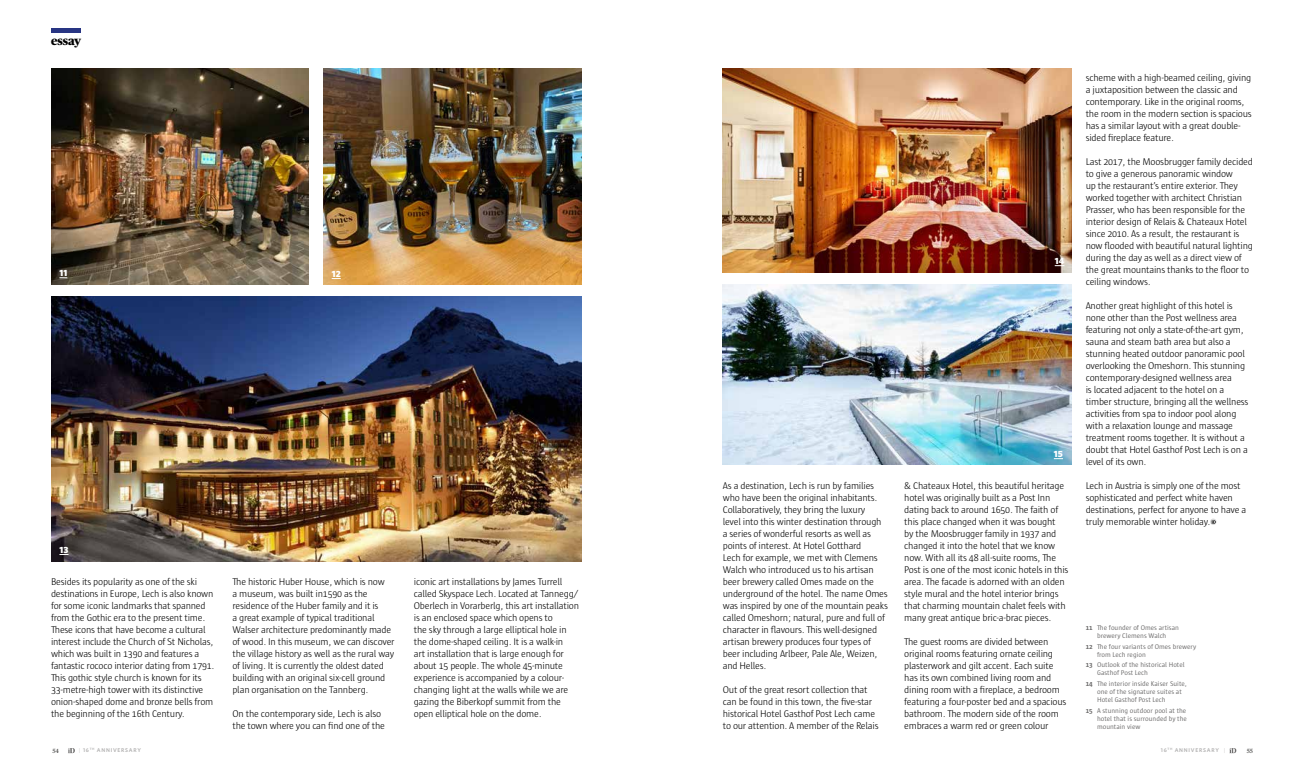
<style>
.page{position:relative;width:1304px;height:780px;background:#fff}
.page>*{position:absolute;margin:0;border:0;box-sizing:border-box;transform-origin:0 0}
.t1{font:900 12px "Publico Headline";color:#000}
.t2{font:300 10px/12px "Sun";letter-spacing:-.025em;color:#000}
.t3{font:900 9px "Whitney";letter-spacing:.025em;color:#fff}
.t4{font:7px/8px "Sun";color:#706f6f}
.t5{font:500 6px "Publico Headline";color:#575756}
.t6{font:600 5.5px "Whitney";letter-spacing:.14em;color:#b3b2b2}
.s1{font-weight:700}
.s2{font-weight:300}
</style>
<div class="page">
<hr style="left:51px;top:28px;width:30px;height:4px;background:#283583">
<svg style="left:1229px;top:748px;width:7px;height:5px"></svg>
<svg style="left:68px;top:748px;width:7px;height:5px"></svg>
<svg style="left:1210px;top:518px;width:6px;height:7px"></svg>
<svg style="left:1211px;top:520px;width:5px;height:3px"></svg>
<img style="left:51px;top:69px;width:258px;height:216px">
<img style="left:323px;top:69px;width:258px;height:216px">
<img style="left:51px;top:297px;width:530px;height:264px">
<img style="left:723px;top:69px;width:348px;height:204px">
<img style="left:723px;top:285px;width:348px;height:180px">
<p class="t1" style="left:51px;top:32px;width:32px">essay</p>
<p class="t3" style="left:59px;top:267px;width:9px">11</p>
<p class="t3" style="left:332px;top:268px;width:11px">12</p>
<p class="t3" style="left:59px;top:544px;width:11px">13</p>
<p class="t2" style="left:51px;top:575px;width:165px">Besides its popularity as one of the ski destinations in Europe, Lech is also known for some iconic landmarks that spanned from the Gothic era to the present time.<br>These icons that have become a cultural interest include the Church of St Nicholas, which was built in 1390 and features a fantastic rococo interior dating from 1791.<br>This gothic style church is known for its 33-metre-high tower with its distinctive onion-shaped dome and bronze bells from the beginning of the 16th Century.</p>
<p class="t2" style="left:232px;top:575px;width:164px">The historic Huber House, which is now<br>a museum, was built in1590 as the residence of the Huber family and it is<br>a great example of typical traditional Walser architecture predominantly made of wood. In this museum, we can discover the village history as well as the rural way of living. It is currently the oldest dated building with an original six-cell ground plan organisation on the Tannberg.</p>
<p class="t2" style="left:232px;top:707px;width:154px">On the contemporary side, Lech is also the town where you can find one of the</p>
<p class="t2" style="left:414px;top:575px;width:167px">iconic art installations by James Turrell called Skyspace Lech. Located at Tannegg/ Oberlech in Vorarberlg, this art installation is an enclosed space which opens to<br>the sky through a large elliptical hole in the dome-shaped ceiling. It is a walk-in<br>art installation that is large enough for about 15 people. The whole 45-minute experience is accompanied by a colour&shy;changing light at the walls while we are gazing the Biberkopf summit from the open elliptical hole on the dome.</p>
<p class="t3" style="left:1055px;top:255px;width:11px">14</p>
<p class="t2" style="left:723px;top:479px;width:167px">As a destination, Lech is run by families who have been the original inhabitants.<br>Collaboratively, they bring the luxury<br>level into this winter destination through a series of wonderful resorts as well as points of interest. At Hotel Gotthard<br>Lech for example, we met with Clemens Walch who introduced us to his artisan beer brewery called Omes made on the underground of the hotel. The name Omes was inspired by one of the mountain peaks called Omeshorn; natural, pure and full of character in flavours. This well-designed artisan brewery produces four types of beer including Arlbeer, Pale Ale, Weizen, and Helles.</p>
<p class="t2" style="left:723px;top:683px;width:157px">Out of the great resort collection that can be found in this town, the five-star historical Hotel Gasthof Post Lech came to our attention. A member of the Relais</p>
<p class="t3" style="left:1054px;top:448px;width:11px">15</p>
<p class="t2" style="left:904px;top:479px;width:166px">&amp; Chateaux Hotel, this beautiful heritage hotel was originally built as a Post Inn dating back to around 1650. The faith of this place changed when it was bought<br>by the Moosbrugger family in 1937 and changed it into the hotel that we know now. With all its 48 all-suite rooms, The Post is one of the most iconic hotels in this area. The facade is adorned with an olden style mural and the hotel interior brings that charming mountain chalet feels with many great antique bric-a-brac pieces.</p>
<p class="t2" style="left:904px;top:635px;width:164px">The guest rooms are divided between original rooms featuring ornate ceiling plasterwork and gilt accent. Each suite has its own combined living room and dining room with a fireplace, a bedroom featuring a four-poster bed and a spacious bathroom. The modern side of the room embraces a warm red or green colour</p>
<p class="t2" style="left:1086px;top:71px;width:168px">scheme with a high-beamed ceiling, giving a juxtaposition between the classic and contemporary. Like in the original rooms, the room in the modern section is spacious has a similar layout with a great double&shy;sided fireplace feature.</p>
<p class="t2" style="left:1086px;top:155px;width:169px">Last 2017, the Moosbrugger family decided to give a generous panoramic window<br>up the restaurant’s entire exterior. They worked together with architect Christian Prasser, who has been responsible for the interior design of Relais &amp; Chateaux Hotel since 2010. As a result, the restaurant is now flooded with beautiful natural lighting during the day as well as a direct view of the great mountains thanks to the floor to ceiling windows.</p>
<p class="t2" style="left:1086px;top:299px;width:164px">Another great highlight of this hotel is none other than the Post wellness area featuring not only a state-of-the-art gym, sauna and steam bath area but also a stunning heated outdoor panoramic pool overlooking the Omeshorn. This stunning contemporary-designed wellness area<br>is located adjacent to the hotel on a timber structure, bringing all the wellness activities from spa to indoor pool along with a relaxation lounge and massage treatment rooms together. It is without a doubt that Hotel Gasthof Post Lech is on a level of its own.</p>
<p class="t2" style="left:1086px;top:479px;width:162px">Lech in Austria is simply one of the most sophisticated and perfect white haven destinations, perfect for anyone to have a truly memorable winter holiday.</p>
<p class="t4" style="left:1086px;top:623px;width:95px;text-align:center"><span class="s1">11</span> The founder of Omes artisan brewery Clemens Walch</p>
<p class="t4" style="left:1097px;top:642px;width:101px;text-indent:-11px"><span class="s1">12</span> The four variants of Omes brewery from Lech region</p>
<p class="t4" style="left:1097px;top:661px;width:89px;text-indent:-11px"><span class="s1">13</span> Outlook of the historical Hotel<br>Gasthof Post Lech</p>
<p class="t4" style="left:1097px;top:680px;width:91px;text-indent:-11px"><span class="s1">14</span> The interior inside Kaiser Suite, one of the signature suites at<br>Hotel Gasthof Post Lech</p>
<p class="t4" style="left:1097px;top:706px;width:91px;text-align:justify;text-indent:-11px"><span class="s1">15</span> A stunning outdoor pool at the hotel that is surrounded by the mountain view</p>
<p class="t5" style="left:52px;top:746px;width:8px">54</p>
<p class="t6" style="left:1161px;top:746px;width:66px">16<sup>TH</sup> ANNIVERSARY <span class="s2">|</span></p>
<p class="t5" style="left:1247px;top:746px;width:8px">55</p>
<p class="t6" style="left:79px;top:746px;width:64px"><span class="s2">|</span> 16<sup>TH</sup> ANNIVERSARY</p>
</div>
